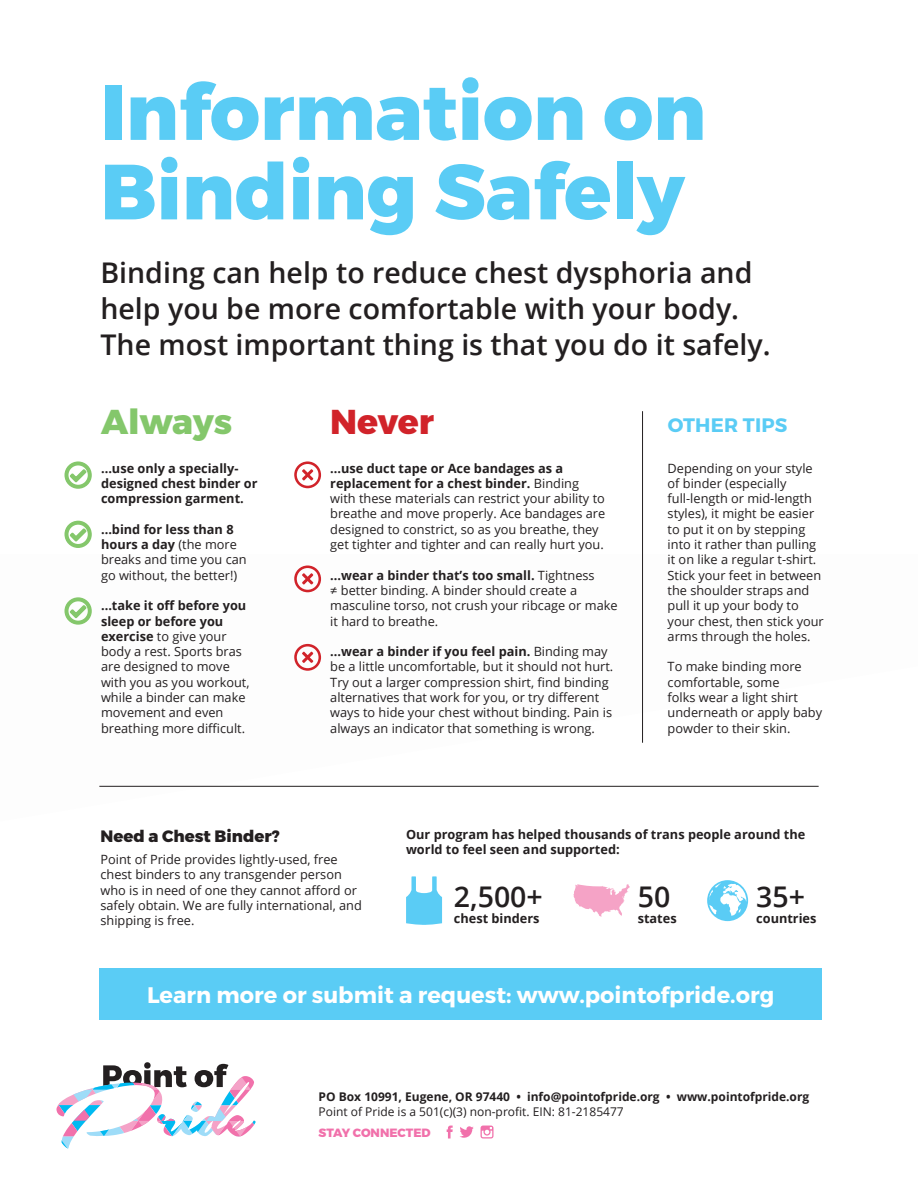
<style>
.page{position:relative;width:918px;height:1188px;background:#fff}
.page>*{position:absolute;margin:0;border:0;box-sizing:border-box;transform-origin:0 0}
.t1{font:800 78px/79.5px "Montserrat";color:#5accf5}
.t2{font:800 34.5px "Montserrat";letter-spacing:-.005em;color:#84c76b}
.t3{font:800 34.5px "Montserrat";letter-spacing:-.01em;color:#d1232a}
.t4{font:600 28.5px/36px "Open Sans";color:#231f20}
.t5{font:700 22.5px "Montserrat";color:#fff}
.t6{font:700 19.5px "Montserrat";letter-spacing:.01em;color:#5accf5}
.t7{font:800 16.5px "Montserrat";color:#231f20}
.t8{font:12.75px/15.3px "Open Sans";color:#231f20}
.t9{font:700 12.75px/15.3px "Open Sans";color:#231f20}
.t10{font:700 12px "Open Sans";color:#231f20}
.t11{font:12px "Open Sans";color:#231f20}
.t12{font:800 12px "Montserrat";color:#f171ab}
.s1{font-weight:700}
</style>
<div class="page">
<svg style="left:573px;top:884px;width:57px;height:33px"></svg>
<svg style="left:103px;top:1064px;width:153px;height:73px"></svg>
<div style="left:99px;top:968px;width:723px;height:52px;background:#5accf5"></div>
<svg style="left:460px;top:1126px;width:14px;height:12px"></svg>
<svg style="left:481px;top:1126px;width:13px;height:13px"></svg>
<svg style="left:447px;top:1126px;width:6px;height:12px"></svg>
<svg style="left:406px;top:876px;width:36px;height:49px"></svg>
<svg style="left:707px;top:880px;width:41px;height:41px"></svg>
<svg style="left:64px;top:461px;width:28px;height:28px"></svg>
<svg style="left:64px;top:520px;width:28px;height:28px"></svg>
<svg style="left:64px;top:597px;width:28px;height:28px"></svg>
<svg style="left:294px;top:461px;width:27px;height:27px"></svg>
<svg style="left:294px;top:565px;width:27px;height:27px"></svg>
<svg style="left:294px;top:644px;width:27px;height:27px"></svg>
<hr style="left:642px;top:411px;width:1px;height:332px;background:#231f20">
<hr style="left:99px;top:786px;width:720px;height:1px;background:#231f20">
<p class="t1" style="left:100px;top:74px;width:607px">Information on<br>Binding Safely</p>
<p class="t4" style="left:100px;top:254px;width:672px">Binding can help to reduce chest dysphoria and help you be more comfortable with your body.<br>The most important thing is that you do it safely.</p>
<p class="t2" style="left:101px;top:400px;width:133px">Always</p>
<p class="t3" style="left:330px;top:400px;width:105px">Never</p>
<p class="t9" style="left:101px;top:460px;width:158px">...use only a specially&shy;designed chest binder or compression garment.</p>
<p class="t8" style="left:101px;top:521px;width:147px"><span class="s1">...bind for less than 8 hours a day</span> (the more breaks and time you can go without, the better!)</p>
<p class="t8" style="left:101px;top:598px;width:150px"><span class="s1">...take it off before you sleep or before you exercise</span> to give your body a rest. Sports bras are designed to move with you as you workout, while a binder can make movement and even breathing more difficult.</p>
<p class="t8" style="left:330px;top:460px;width:276px"><span class="s1">...use duct tape or Ace bandages as a replacement for a chest binder.</span> Binding with these materials can restrict your ability to breathe and move properly. Ace bandages are designed to constrict, so as you breathe, they get tighter and tighter and can really hurt you.</p>
<p class="t8" style="left:330px;top:567px;width:289px"><span class="s1">...wear a binder that’s too small.</span> Tightness<br>≠ better binding. A binder should create a masculine torso, not crush your ribcage or make it hard to breathe.</p>
<p class="t8" style="left:330px;top:644px;width:284px"><span class="s1">...wear a binder if you feel pain.</span> Binding may be a little uncomfortable, but it should not hurt.<br>Try out a larger compression shirt, find binding alternatives that work for you, or try different ways to hide your chest without binding. Pain is always an indicator that something is wrong.</p>
<p class="t6" style="left:668px;top:413px;width:121px">OTHER TIPS</p>
<p class="t8" style="left:668px;top:460px;width:158px">Depending on your style of binder (especially full-length or mid-length styles), it might be easier to put it on by stepping into it rather than pulling it on like a regular t-shirt.<br>Stick your feet in between the shoulder straps and pull it up your body to your chest, then stick your arms through the holes.</p>
<p class="t8" style="left:668px;top:659px;width:156px">To make binding more comfortable, some<br>folks wear a light shirt underneath or apply baby powder to their skin.</p>
<p class="t7" style="left:100px;top:825px;width:181px">Need a Chest Binder?</p>
<p class="t8" style="left:100px;top:851px;width:263px">Point of Pride provides lightly-used, free chest binders to any transgender person who is in need of one they cannot afford or safely obtain. We are fully international, and shipping is free.</p>
<p class="t9" style="left:406px;top:826px;width:401px">Our program has helped thousands of trans people around the world to feel seen and supported:</p>
<p class="t4" style="left:454px;top:878px;width:90px">2,500+</p>
<p class="t9" style="left:454px;top:910px;width:87px">chest binders</p>
<p class="t4" style="left:638px;top:878px;width:34px">50</p>
<p class="t9" style="left:638px;top:910px;width:40px">states</p>
<p class="t4" style="left:756px;top:878px;width:50px">35+</p>
<p class="t9" style="left:756px;top:910px;width:62px">countries</p>
<p class="t5" style="left:147px;top:981px;width:629px">Learn more or submit a request: www.pointofpride.org</p>
<p class="t10" style="left:319px;top:1088px;width:492px">PO Box 10991, Eugene, OR 97440 • info@pointofpride.org • www.pointofpride.org</p>
<p class="t11" style="left:319px;top:1104px;width:307px">Point of Pride is a 501(c)(3) non-profit. EIN: 81-2185477</p>
<p class="t12" style="left:319px;top:1125px;width:114px">STAY CONNECTED</p>
</div>
